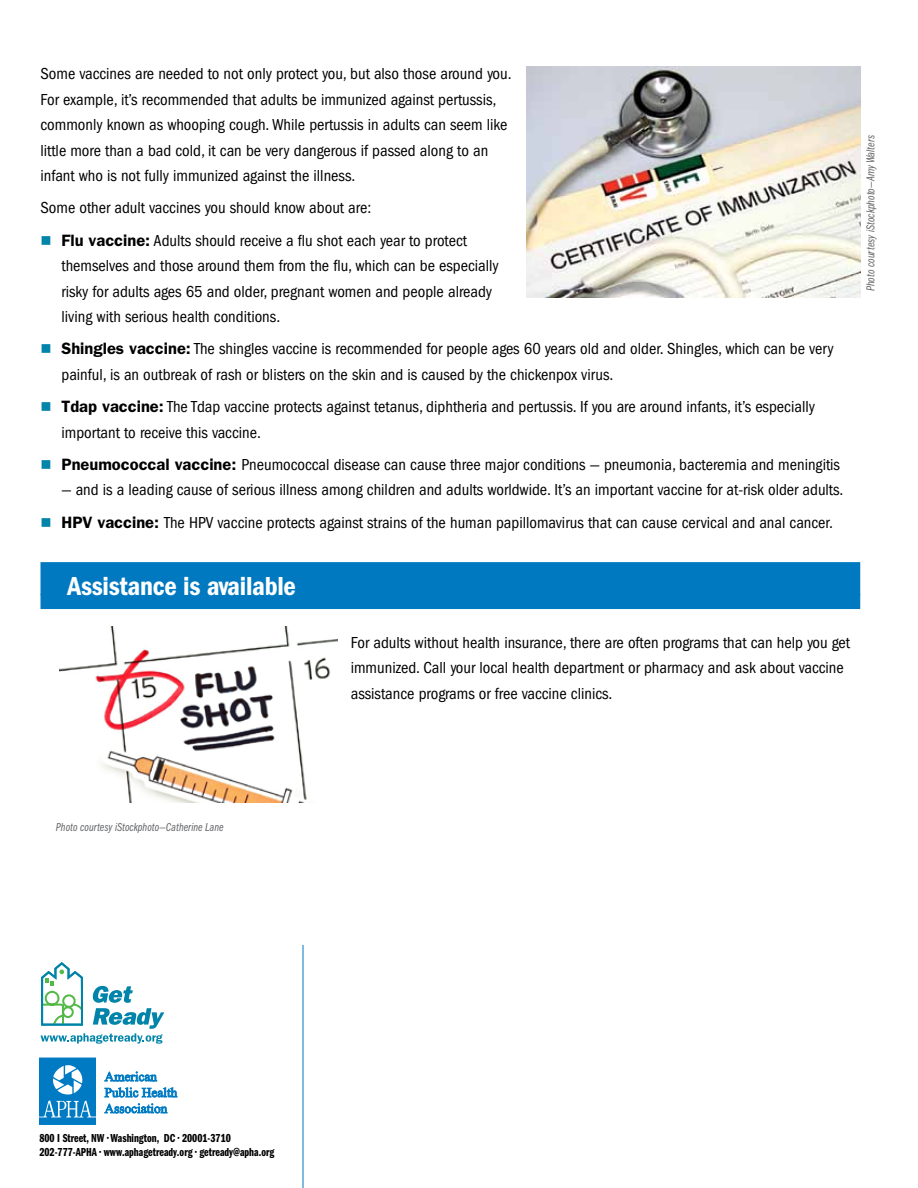
<style>
.page{position:relative;width:918px;height:1188px;background:#fff}
.page>*{position:absolute;margin:0;border:0;box-sizing:border-box;transform-origin:0 0}
.t1{font:600 condensed 27px "Franklin Gothic";letter-spacing:-.01em;color:#fff}
.t2{font:condensed 16.5px/25.5px "Franklin Gothic";color:#000}
.t3{font:12px/14.4px "Franklin Gothic Demi Cmpr";color:#000}
.t4{font:12px "Franklin Gothic Book Cmpr Ital";color:#656669}
.s1{font-weight:600;font-stretch:normal}
</style>
<div class="page">
<svg style="left:104px;top:1072px;width:73px;height:25px"></svg>
<svg style="left:104px;top:1103px;width:63px;height:10px"></svg>
<svg style="left:39px;top:1058px;width:57px;height:67px;background:#3093ce"></svg>
<svg style="left:40px;top:962px;width:124px;height:82px"></svg>
<div style="left:40px;top:562px;width:820px;height:33px;background:#0079c1"></div>
<div style="left:40px;top:594px;width:820px;height:15px;background:#0079c1"></div>
<hr style="left:303px;top:945px;width:1px;height:243px;background:#0079c1">
<img style="left:526px;top:67px;width:334px;height:230px">
<img style="left:59px;top:626px;width:278px;height:177px">
<p class="t2" style="left:40px;top:61px;width:473px">Some vaccines are needed to not only protect you, but also those around you.<br>For example, it’s recommended that adults be immunized against pertussis, commonly known as whooping cough. While pertussis in adults can seem like little more than a bad cold, it can be very dangerous if passed along to an infant who is not fully immunized against the illness.</p>
<p class="t2" style="left:62px;top:192px;width:407px;line-height:32.2px;text-indent:-21px">Some other adult vaccines you should know about are:<br><span class="s1">Flu vaccine:</span> Adults should receive a flu shot each year to protect</p>
<p class="t2" style="left:62px;top:253px;width:439px">themselves and those around them from the flu, which can be especially risky for adults ages 65 and older, pregnant women and people already living with serious health conditions.</p>
<p class="t2" style="left:62px;top:336px;width:774px"><span class="s1">Shingles vaccine:</span> The shingles vaccine is recommended for people ages 60 years old and older. Shingles, which can be very painful, is an outbreak of rash or blisters on the skin and is caused by the chickenpox virus.</p>
<p class="t2" style="left:62px;top:394px;width:755px"><span class="s1">Tdap vaccine:</span> The Tdap vaccine protects against tetanus, diphtheria and pertussis. If you are around infants, it’s especially important to receive this vaccine.</p>
<p class="t2" style="left:62px;top:452px;width:780px"><span class="s1">Pneumococcal vaccine:</span> Pneumococcal disease can cause three major conditions — pneumonia, bacteremia and meningitis</p>
<p class="t2" style="left:62px;top:474px;width:784px;line-height:32.2px">— and is a leading cause of serious illness among children and adults worldwide. It’s an important vaccine for at-risk older adults.<br><span class="s1">HPV vaccine:</span> The HPV vaccine protects against strains of the human papillomavirus that can cause cervical and anal cancer.</p>
<p class="t4" style="left:864px;top:291px;width:158px;rotate:-90deg">Photo courtesy iStockphoto—Amy Walters</p>
<h1 class="t1" style="left:68px;top:571px;width:230px">Assistance is available</h1>
<p class="t2" style="left:351px;top:630px;width:501px">For adults without health insurance, there are often programs that can help you get immunized. Call your local health department or pharmacy and ask about vaccine assistance programs or free vaccine clinics.</p>
<p class="t4" style="left:56px;top:820px;width:169px">Photo courtesy iStockphoto—Catherine Lane</p>
<p class="t3" style="left:39px;top:1131px;width:237px">800 I Street, NW • Washington, DC • 20001-3710<br>202-777-APHA • www.aphagetready.org • getready@apha.org</p>
</div>
